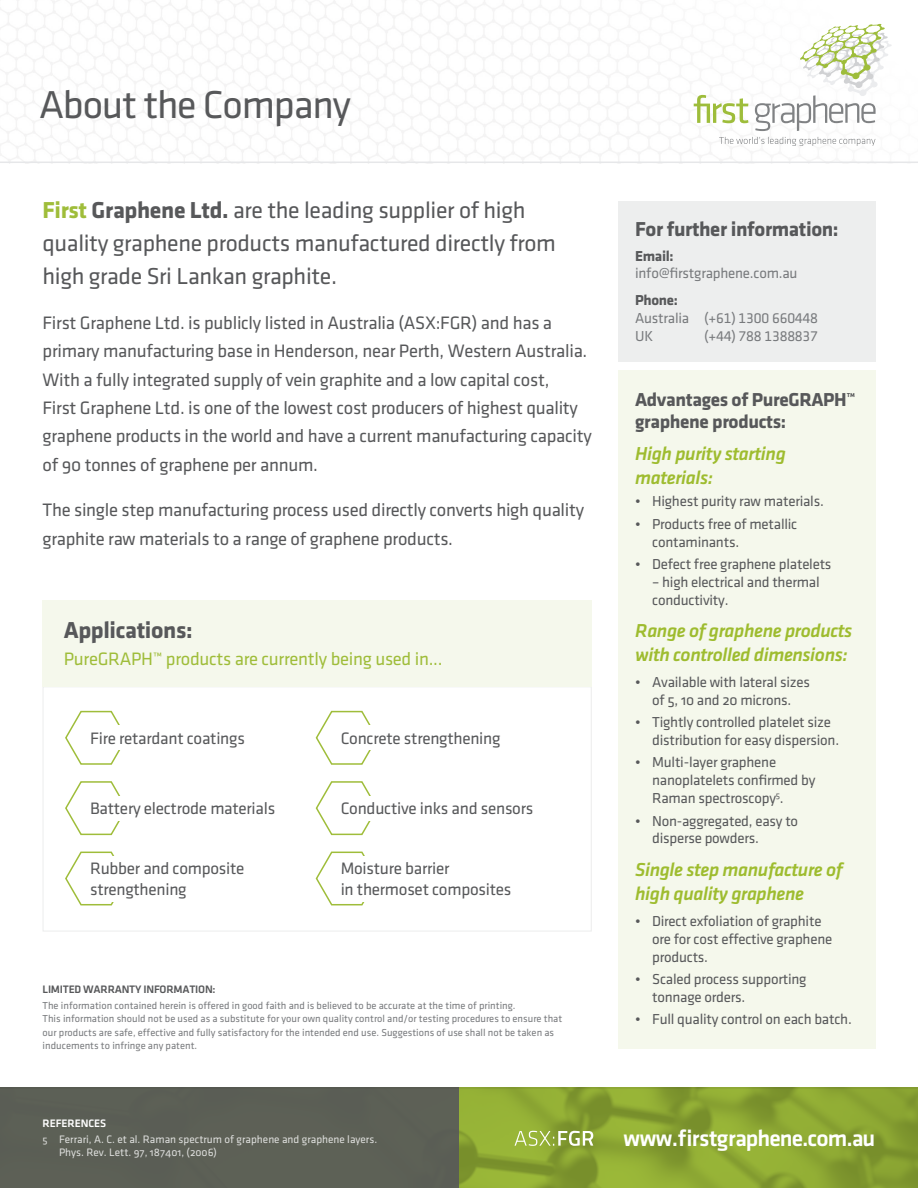
<style>
.page{position:relative;width:918px;height:1188px;background:#fff}
.page>*{position:absolute;margin:0;border:0;box-sizing:border-box;transform-origin:0 0}
.t1{font:40.35px "Klavika Regular OSF";letter-spacing:-.03em;color:#57585a}
.t2{font:23.85px/32.8px "Klavika";letter-spacing:-.015em;color:#57585a}
.t3{font:700 23.85px "Klavika";letter-spacing:-.015em;color:#57585a}
.t4{font:500 23.55px "Klavika";letter-spacing:-.04em;color:#fff}
.t5{font:700 20.85px "Klavika";letter-spacing:-.02em;color:#57585a}
.t6{font:19.35px/23.9px "Klavika Medium Italic OSF";letter-spacing:-.02em;color:#9ebc2f}
.t7{font:700 19.35px/22.4px "Klavika";letter-spacing:-.02em;color:#57585a}
.t8{font:18.6px/28.3px "Klavika Regular OSF";letter-spacing:-.015em;color:#57585a}
.t9{font:18.6px "Klavika";letter-spacing:-.015em;color:#9fbd3a}
.t10{font:17.25px/20.9px "Klavika Regular OSF";letter-spacing:-.015em;color:#57585a}
.t11{font:15px/18px "Klavika Regular OSF";letter-spacing:-.015em;color:#57585a}
.t12{font:15px/18px "Klavika Regular TF";letter-spacing:-.015em;color:#787a7d}
.t13{font:15px/18px "Klavika Regular OSF";letter-spacing:-.015em;color:#787a7d}
.t14{font:11.25px/13.5px "Klavika Regular OSF";color:#fff}
.t15{font:500 11.25px "Klavika";letter-spacing:-.02em;color:#57585a}
.t16{font:500 11.25px "Klavika";letter-spacing:-.005em;color:#fff}
.t17{font:10.5px/13.5px "Klavika Regular OSF";color:#787a7d}
.s1{font-weight:700;color:#9fbd3a}
.s2{font-weight:700}
.s3{font-size:10.5px}
.s4{font-family:"Klavika";font-weight:700;color:#57585a}
.s5{font-family:"Klavika Regular OSF"}
</style>
<div class="page">
<hr style="left:0;top:162px;width:918px;height:1px;background:#e6e7e9">
<svg style="left:694px;top:95px;width:54px;height:28px"></svg>
<svg style="left:755px;top:24px;width:137px;height:107px"></svg>
<svg style="left:719px;top:137px;width:156px;height:9px"></svg>
<div style="left:618px;top:201px;width:257px;height:160px;background:#edeeee"></div>
<div style="left:618px;top:371px;width:257px;height:678px;background:#f5f8ec"></div>
<img style="left:459px;top:1089px;width:459px;height:99px">
<svg style="left:515px;top:1131px;width:78px;height:15px"></svg>
<div style="left:0;top:1087px;width:459px;height:101px;background:#5c6056"></div>
<hr style="left:0;top:1087px;width:918px;height:2px;background:#231f20">
<svg style="left:65px;top:851px;width:50px;height:55px"></svg>
<svg style="left:315px;top:851px;width:50px;height:55px"></svg>
<svg style="left:65px;top:781px;width:56px;height:55px"></svg>
<svg style="left:315px;top:781px;width:56px;height:55px"></svg>
<svg style="left:65px;top:710px;width:55px;height:55px"></svg>
<svg style="left:315px;top:710px;width:56px;height:55px"></svg>
<div style="left:90px;top:796px;width:185px;height:25px;background:#fff"></div>
<div style="left:341px;top:796px;width:223px;height:25px;background:#fff"></div>
<div style="left:90px;top:725px;width:185px;height:25px;background:#fff"></div>
<div style="left:341px;top:725px;width:185px;height:25px;background:#fff"></div>
<div style="left:90px;top:856px;width:185px;height:45px;background:#fff"></div>
<div style="left:341px;top:856px;width:185px;height:45px;background:#fff"></div>
<div style="left:43px;top:686px;width:549px;height:246px;border:1px solid #edeeee"></div>
<div style="left:43px;top:600px;width:549px;height:86px;background:#f5f8ec"></div>
<p class="t1" style="left:39px;top:84px;width:313px">About the Company</p>
<p class="t2" style="left:43px;top:194px;width:515px"><span class="s1">First</span> <span class="s2">Graphene Ltd.</span> are the leading supplier of high quality graphene products manufactured directly from high grade Sri Lankan graphite.</p>
<p class="t8" style="left:43px;top:309px;width:551px">First Graphene Ltd. is publicly listed in Australia (ASX:FGR) and has a primary manufacturing base in Henderson, near Perth, Western Australia.<br>With a fully integrated supply of vein graphite and a low capital cost,<br>First Graphene Ltd. is one of the lowest cost producers of highest quality graphene products in the world and have a current manufacturing capacity of 90 tonnes of graphene per annum.</p>
<p class="t8" style="left:43px;top:496px;width:543px">The single step manufacturing process used directly converts high quality graphite raw materials to a range of graphene products.</p>
<p class="t3" style="left:64px;top:617px;width:130px">Applications:</p>
<p class="t9" style="left:64px;top:649px;width:380px">PureGRAPH™ products are currently being used in...</p>
<p class="t10" style="left:90px;top:728px;width:156px">Fire retardant coatings</p>
<p class="t10" style="left:341px;top:728px;width:161px">Concrete strengthening</p>
<p class="t10" style="left:90px;top:798px;width:187px">Battery electrode materials</p>
<p class="t10" style="left:341px;top:798px;width:194px">Conductive inks and sensors</p>
<p class="t10" style="left:90px;top:858px;width:156px">Rubber and composite strengthening</p>
<p class="t10" style="left:341px;top:858px;width:172px">Moisture barrier<br>in thermoset composites</p>
<p class="t15" style="left:43px;top:984px;width:175px">LIMITED WARRANTY INFORMATION:</p>
<p class="t17" style="left:43px;top:999px;width:521px">The information contained herein is offered in good faith and is believed to be accurate at the time of printing.<br>This information should not be used as a substitute for your own quality control and/or testing procedures to ensure that our products are safe, effective and fully satisfactory for the intended end use. Suggestions of use shall not be taken as inducements to infringe any patent.</p>
<p class="t16" style="left:43px;top:1117px;width:65px">REFERENCES</p>
<p class="t14" style="left:59px;top:1132px;width:320px;text-indent:-17px"><span class="s3">5</span> Ferrari, A. C. et al. Raman spectrum of graphene and graphene layers.<br>Phys. Rev. Lett. 97, 187401, (2006)</p>
<p class="t5" style="left:635px;top:218px;width:205px">For further information:</p>
<p class="t13" style="left:635px;top:247px;width:164px"><span class="s4">Email: </span>info@firstgraphene.com.au</p>
<p class="t12" style="left:635px;top:291px;width:184px"><span class="s4">Phone:<br></span><span class="s5">Australia</span> (+61) 1300 660448<br><span class="s5">UK</span></p>
<p class="t12" style="left:704px;top:327px;width:115px">(+44) 788 1388837</p>
<p class="t7" style="left:635px;top:388px;width:222px">Advantages of PureGRAPH™ graphene products:</p>
<p class="t6" style="left:635px;top:442px;width:152px">High purity starting materials:</p>
<p class="t11" style="left:635px;top:493px;width:190px">• Highest purity raw materials.</p>
<p class="t11" style="left:652px;top:515px;width:147px;text-indent:-17px">• Products free of metallic contaminants.</p>
<p class="t11" style="left:635px;top:555px;width:198px">• Defect free graphene platelets</p>
<p class="t11" style="left:652px;top:573px;width:169px">– high electrical and thermal conductivity.</p>
<p class="t6" style="left:635px;top:619px;width:219px">Range of graphene products with controlled dimensions:</p>
<p class="t11" style="left:635px;top:673px;width:176px;text-align:center">• Available with lateral sizes of 5, 10 and 20 microns.</p>
<p class="t11" style="left:652px;top:714px;width:189px;text-indent:-17px">• Tightly controlled platelet size distribution for easy dispersion.</p>
<p class="t11" style="left:652px;top:754px;width:165px;text-indent:-17px">• Multi-layer graphene nanoplatelets confirmed by<br>Raman spectroscopy<sup>5</sup>.</p>
<p class="t11" style="left:652px;top:812px;width:148px;text-indent:-17px">• Non-aggregated, easy to disperse powders.</p>
<p class="t6" style="left:635px;top:858px;width:209px">Single step manufacture of high quality graphene</p>
<p class="t11" style="left:652px;top:912px;width:182px;text-indent:-17px">• Direct exfoliation of graphite ore for cost effective graphene products.</p>
<p class="t11" style="left:652px;top:970px;width:156px;text-indent:-17px">• Scaled process supporting tonnage orders.</p>
<p class="t11" style="left:635px;top:1011px;width:218px">• Full quality control on each batch.</p>
<p class="t4" style="left:624px;top:1125px;width:253px">www.firstgraphene.com.au</p>
</div>
